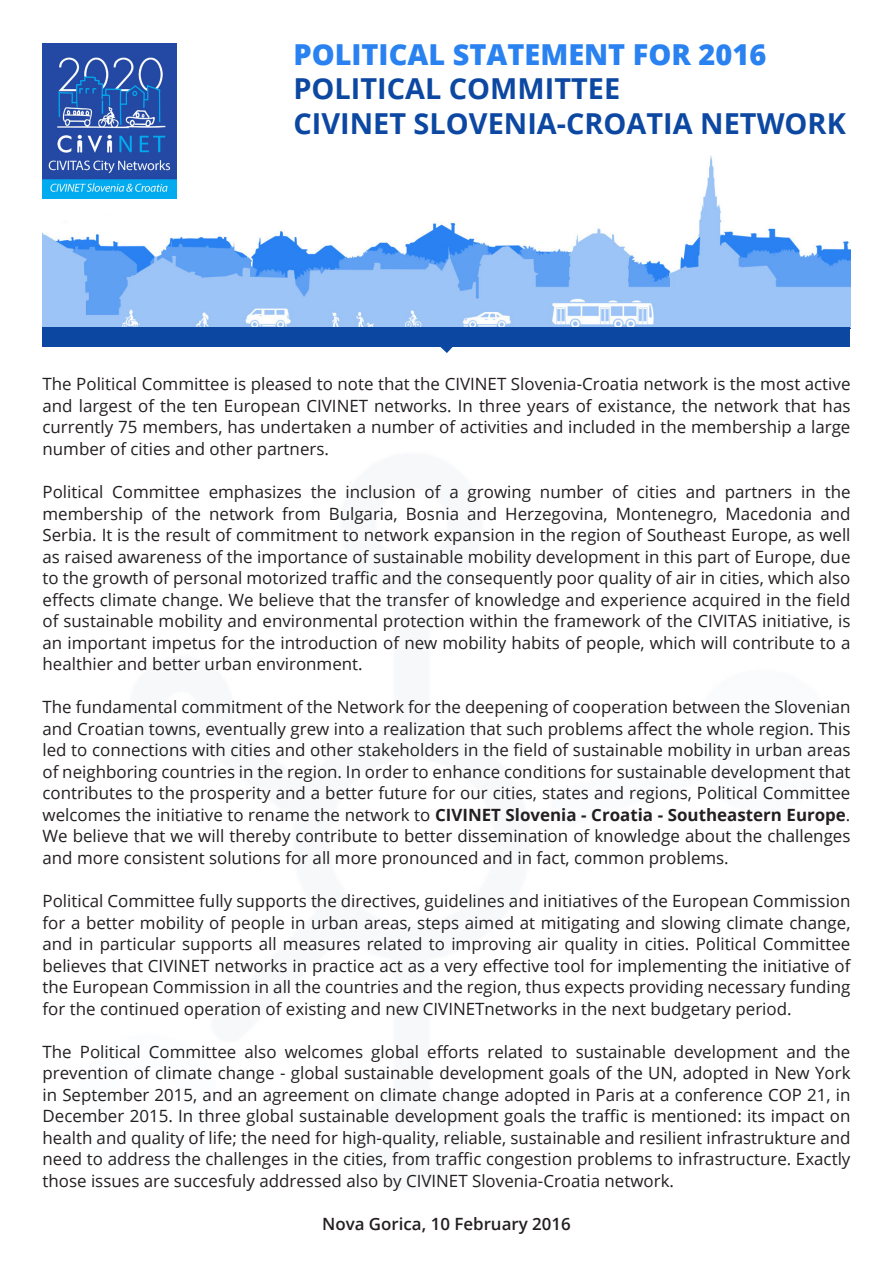
<style>
.page{position:relative;width:893px;height:1263px;background:#fff}
.page>*{position:absolute;margin:0;border:0;box-sizing:border-box;transform-origin:0 0}
.t1{font:700 28.95px "Open Sans";color:#0c48a2}
.t2{font:800 28.95px "Open Sans";color:#2a82f0}
.t3{font:16.95px/21.5px "Open Sans";color:#231f20;text-align:justify}
.t4{font:600 16.95px "Open Sans";color:#231f20}
.s1{font-weight:700}
</style>
<div class="page">
<img style="left:43px;top:156px;width:807px;height:171px">
<div style="left:43px;top:327px;width:807px;height:19px;background:#0c48a2"></div>
<svg style="left:438px;top:346px;width:17px;height:7px"></svg>
<img style="left:43px;top:44px;width:133px;height:154px">
<p class="t2" style="left:293px;top:32px;width:474px">POLITICAL STATEMENT FOR 2016</p>
<p class="t1" style="left:293px;top:68px;width:328px">POLITICAL COMMITTEE</p>
<p class="t1" style="left:293px;top:103px;width:554px">CIVINET SLOVENIA-CROATIA NETWORK</p>
<p class="t3" style="left:43px;top:373px;width:809px">The Political Committee is pleased to note that the CIVINET Slovenia-Croatia network is the most active and largest of the ten European CIVINET networks. In three years of existance, the network that has currently 75 members, has undertaken a number of activities and included in the membership a large number of cities and other partners.</p>
<p class="t3" style="left:43px;top:481px;width:809px">Political Committee emphasizes the inclusion of a growing number of cities and partners in the membership of the network from Bulgaria, Bosnia and Herzegovina, Montenegro, Macedonia and Serbia. It is the result of commitment to network expansion in the region of Southeast Europe, as well as raised awareness of the importance of sustainable mobility development in this part of Europe, due to the growth of personal motorized traffic and the consequently poor quality of air in cities, which also effects climate change. We believe that the transfer of knowledge and experience acquired in the field of sustainable mobility and environmental protection within the framework of the CIVITAS initiative, is an important impetus for the introduction of new mobility habits of people, which will contribute to a healthier and better urban environment.</p>
<p class="t3" style="left:43px;top:696px;width:810px">The fundamental commitment of the Network for the deepening of cooperation between the Slovenian and Croatian towns, eventually grew into a realization that such problems affect the whole region. This led to connections with cities and other stakeholders in the field of sustainable mobility in urban areas of neighboring countries in the region. In order to enhance conditions for sustainable development that contributes to the prosperity and a better future for our cities, states and regions, Political Committee welcomes the initiative to rename the network to <span class="s1">CIVINET Slovenia - Croatia - Southeastern Europe</span>.<br>We believe that we will thereby contribute to better dissemination of knowledge about the challenges and more consistent solutions for all more pronounced and in fact, common problems.</p>
<p class="t3" style="left:43px;top:890px;width:809px">Political Committee fully supports the directives, guidelines and initiatives of the European Commission for a better mobility of people in urban areas, steps aimed at mitigating and slowing climate change, and in particular supports all measures related to improving air quality in cities. Political Committee believes that CIVINET networks in practice act as a very effective tool for implementing the initiative of the European Commission in all the countries and the region, thus expects providing necessary funding for the continued operation of existing and new CIVINETnetworks in the next budgetary period.</p>
<p class="t3" style="left:43px;top:1040px;width:810px">The Political Committee also welcomes global efforts related to sustainable development and the prevention of climate change - global sustainable development goals of the UN, adopted in New York in September 2015, and an agreement on climate change adopted in Paris at a conference COP 21, in December 2015. In three global sustainable development goals the traffic is mentioned: its impact on health and quality of life; the need for high-quality, reliable, sustainable and resilient infrastrukture and need to address the challenges in the cities, from traffic congestion problems to infrastructure. Exactly those issues are succesfuly addressed also by CIVINET Slovenia-Croatia network.</p>
<p class="t4" style="left:322px;top:1212px;width:250px">Nova Gorica, 10 February 2016</p>
</div>
